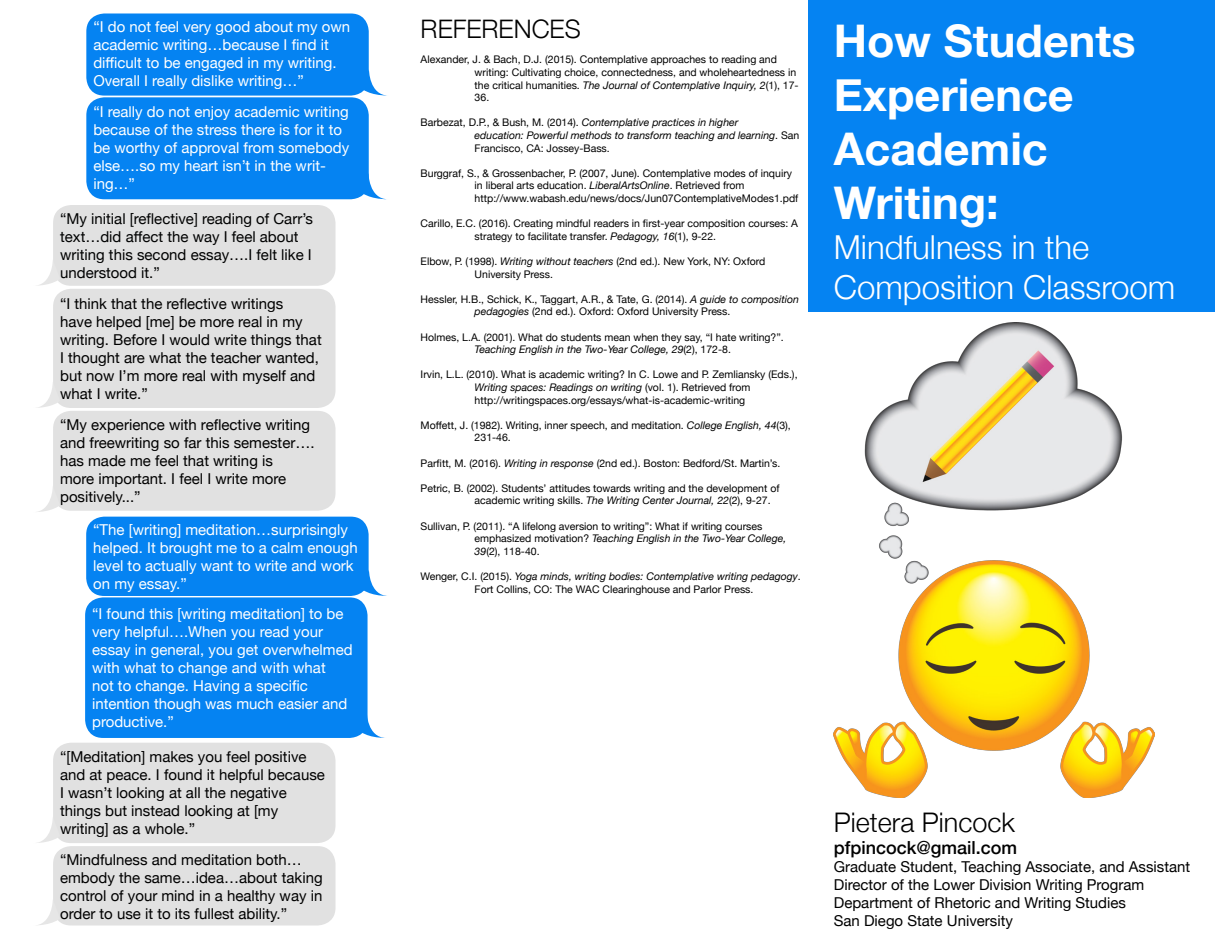
<style>
.page{position:relative;width:1215px;height:945px;background:#fff}
.page>*{position:absolute;margin:0;border:0;box-sizing:border-box;transform-origin:0 0}
.t1{font:700 45px/54px "Helvetica Neue";color:#fff}
.t2{font:300 33px/39.6px "Helvetica Neue";color:#fff}
.t3{font:300 27px "Helvetica Neue";color:#000}
.t4{font:300 25.5px "Helvetica Neue";color:#000}
.t5{font:500 18px "Helvetica Neue";color:#000}
.t6{font:15px/18px "Helvetica Neue";color:#000}
.t7{font:15px/18px "Helvetica Neue";color:#fff}
.t8{font:15px/18px "Helvetica Neue";color:#000101}
.t9{font:10.5px/12.6px "Helvetica Neue";color:#000}
.t10{font:italic 10.5px/12.6px "Helvetica Neue";color:#000}
.s1{font-style:italic}
.s2{font-style:normal}
</style>
<div class="page">
<div style="left:808px;top:0;width:407px;height:312px;background:#0583f2"></div>
<img style="left:834px;top:322px;width:320px;height:475px">
<div style="left:86px;top:14px;width:283px;height:82px;background:#0583f2;border-radius:18px"></div>
<svg style="left:362px;top:69px;width:25px;height:27px"></svg>
<div style="left:86px;top:97px;width:283px;height:102px;background:#0583f2;border-radius:18px"></div>
<svg style="left:361px;top:173px;width:24px;height:26px"></svg>
<div style="left:86px;top:517px;width:283px;height:79px;background:#0583f2;border-radius:18px"></div>
<svg style="left:362px;top:570px;width:25px;height:26px"></svg>
<div style="left:85px;top:597px;width:283px;height:141px;background:#0583f2;border-radius:18px"></div>
<svg style="left:359px;top:712px;width:26px;height:26px"></svg>
<div style="left:53px;top:205px;width:283px;height:81px;background:#e1e1e1;border-radius:18px"></div>
<svg style="left:38px;top:262px;width:20px;height:24px"></svg>
<div style="left:53px;top:289px;width:283px;height:119px;background:#e1e1e1;border-radius:18px"></div>
<svg style="left:38px;top:384px;width:21px;height:24px"></svg>
<div style="left:53px;top:743px;width:283px;height:100px;background:#e1e1e1;border-radius:18px"></div>
<svg style="left:38px;top:819px;width:22px;height:24px"></svg>
<div style="left:53px;top:846px;width:283px;height:80px;background:#e1e1e1;border-radius:18px"></div>
<svg style="left:39px;top:902px;width:18px;height:23px"></svg>
<div style="left:53px;top:411px;width:283px;height:100px;background:#e1e1e1;border-radius:18px"></div>
<svg style="left:38px;top:489px;width:21px;height:23px"></svg>
<h3 class="t7" style="left:93px;top:19px;width:258px">“I do not feel very good about my own academic writing…because I find it difficult to be engaged in my writing.<br>Overall I really dislike writing…”</h3>
<h3 class="t7" style="left:93px;top:104px;width:257px">“I really do not enjoy academic writing because of the stress there is for it to be worthy of approval from somebody else….so my heart isn’t in the writ&shy;ing…”</h3>
<h3 class="t8" style="left:60px;top:210px;width:254px">“My initial [reflective] reading of Carr’s text…did affect the way I feel about writing this second essay….I felt like I understood it.”</h3>
<h3 class="t6" style="left:60px;top:296px;width:263px">“I think that the reflective writings<br>have helped [me] be more real in my writing. Before I would write things that I thought are what the teacher wanted, but now I’m more real with myself and what I write.”</h3>
<h3 class="t6" style="left:60px;top:417px;width:256px">“My experience with reflective writing and freewriting so far this semester…. has made me feel that writing is<br>more important. I feel I write more positively...”</h3>
<h3 class="t7" style="left:93px;top:522px;width:266px">“The [writing] meditation…surprisingly helped. It brought me to a calm enough level to actually want to write and work on my essay.”</h3>
<h3 class="t7" style="left:92px;top:606px;width:262px">“I found this [writing meditation] to be very helpful….When you read your essay in general, you get overwhelmed with what to change and with what<br>not to change. Having a specific intention though was much easier and productive.”</h3>
<h3 class="t6" style="left:60px;top:749px;width:266px">“[Meditation] makes you feel positive and at peace. I found it helpful because I wasn’t looking at all the negative things but instead looking at [my writing] as a whole.”</h3>
<h3 class="t6" style="left:60px;top:851px;width:264px">“Mindfulness and meditation both… embody the same…idea…about taking control of your mind in a healthy way in order to use it to its fullest ability.”</h3>
<h3 class="t4" style="left:421px;top:9px;width:162px">REFERENCES</h3>
<p class="t9" style="left:475px;top:54px;width:326px;text-indent:-54px">Alexander, J. &amp; Bach, D.J. (2015). Contemplative approaches to reading and writing: Cultivating choice, connectedness, and wholeheartedness in the critical humanities. <span class="s1">The Journal of Contemplative Inquiry, 2</span>(1), 17- 36.</p>
<p class="t10" style="left:475px;top:117px;width:326px;text-indent:-54px"><span class="s2">Barbezat, D.P., &amp; Bush, M. (2014).</span> Contemplative practices in higher<br>education: Powerful methods to transform teaching and learning<span class="s2">. San<br>Francisco, CA: Jossey-Bass.</span></p>
<p class="t9" style="left:475px;top:167px;width:325px;text-indent:-54px">Burggraf, S., &amp; Grossenbacher, P. (2007, June). Contemplative modes of inquiry in liberal arts education. <span class="s1">LiberalArtsOnline</span>. Retrieved from http://www.wabash.edu/news/docs/Jun07ContemplativeModes1.pdf</p>
<p class="t9" style="left:475px;top:218px;width:325px;text-indent:-54px">Carillo, E.C. (2016). Creating mindful readers in first-year composition courses: A strategy to facilitate transfer. <span class="s1">Pedagogy, 16</span>(1), 9-22.</p>
<p class="t9" style="left:475px;top:256px;width:292px;text-indent:-54px">Elbow, P. (1998). <span class="s1">Writing without teachers</span> (2nd ed.). New York, NY: Oxford<br>University Press.</p>
<p class="t9" style="left:475px;top:293px;width:326px;text-indent:-54px">Hessler, H.B., Schick, K., Taggart, A.R., &amp; Tate, G. (2014). <span class="s1">A guide to composition pedagogies</span> (2nd ed.). Oxford: Oxford University Press.</p>
<p class="t9" style="left:421px;top:331px;width:365px;text-align:center">Holmes, L.A. (2001). What do students mean when they say, “I hate writing?”.<br><span class="s1">Teaching English in the Two-Year College, 29</span>(2), 172-8.</p>
<p class="t9" style="left:475px;top:369px;width:324px;text-indent:-54px">Irvin, L.L. (2010). What is academic writing? In C. Lowe and P. Zemliansky (Eds.),<br><span class="s1">Writing spaces: Readings on writing</span> (vol. 1). Retrieved from http://writingspaces.org/essays/what-is-academic-writing</p>
<p class="t9" style="left:475px;top:419px;width:318px;text-indent:-54px">Moffett, J. (1982). Writing, inner speech, and meditation. <span class="s1">College English, 44</span>(3),<br>231-46.</p>
<p class="t9" style="left:421px;top:457px;width:361px">Parfitt, M. (2016). <span class="s1">Writing in response</span> (2nd ed.). Boston: Bedford/St. Martin’s.</p>
<p class="t9" style="left:475px;top:482px;width:306px;text-indent:-54px">Petric, B. (2002). Students’ attitudes towards writing and the development of academic writing skills. <span class="s1">The Writing Center Journal, 22</span>(2), 9-27.</p>
<p class="t9" style="left:475px;top:520px;width:313px;text-indent:-54px">Sullivan, P. (2011). “A lifelong aversion to writing”: What if writing courses emphasized motivation? <span class="s1">Teaching English in the Two-Year College,<br>39</span>(2), 118-40.</p>
<p class="t9" style="left:475px;top:571px;width:328px;text-indent:-54px">Wenger, C.I. (2015). <span class="s1">Yoga minds, writing bodies: Contemplative writing pedagogy</span>.<br>Fort Collins, CO: The WAC Clearinghouse and Parlor Press.</p>
<h1 class="t1" style="left:834px;top:16px;width:303px">How Students<br>Experience<br>Academic<br>Writing:</h1>
<h2 class="t2" style="left:834px;top:225px;width:343px">Mindfulness in the<br>Composition Classroom</h2>
<h3 class="t3" style="left:834px;top:801px;width:183px">Pietera Pincock</h3>
<h3 class="t5" style="left:834px;top:833px;width:185px">pfpincock@gmail.com</h3>
<h3 class="t6" style="left:834px;top:858px;width:358px">Graduate Student, Teaching Associate, and Assistant Director of the Lower Division Writing Program Department of Rhetoric and Writing Studies<br>San Diego State University</h3>
</div>
